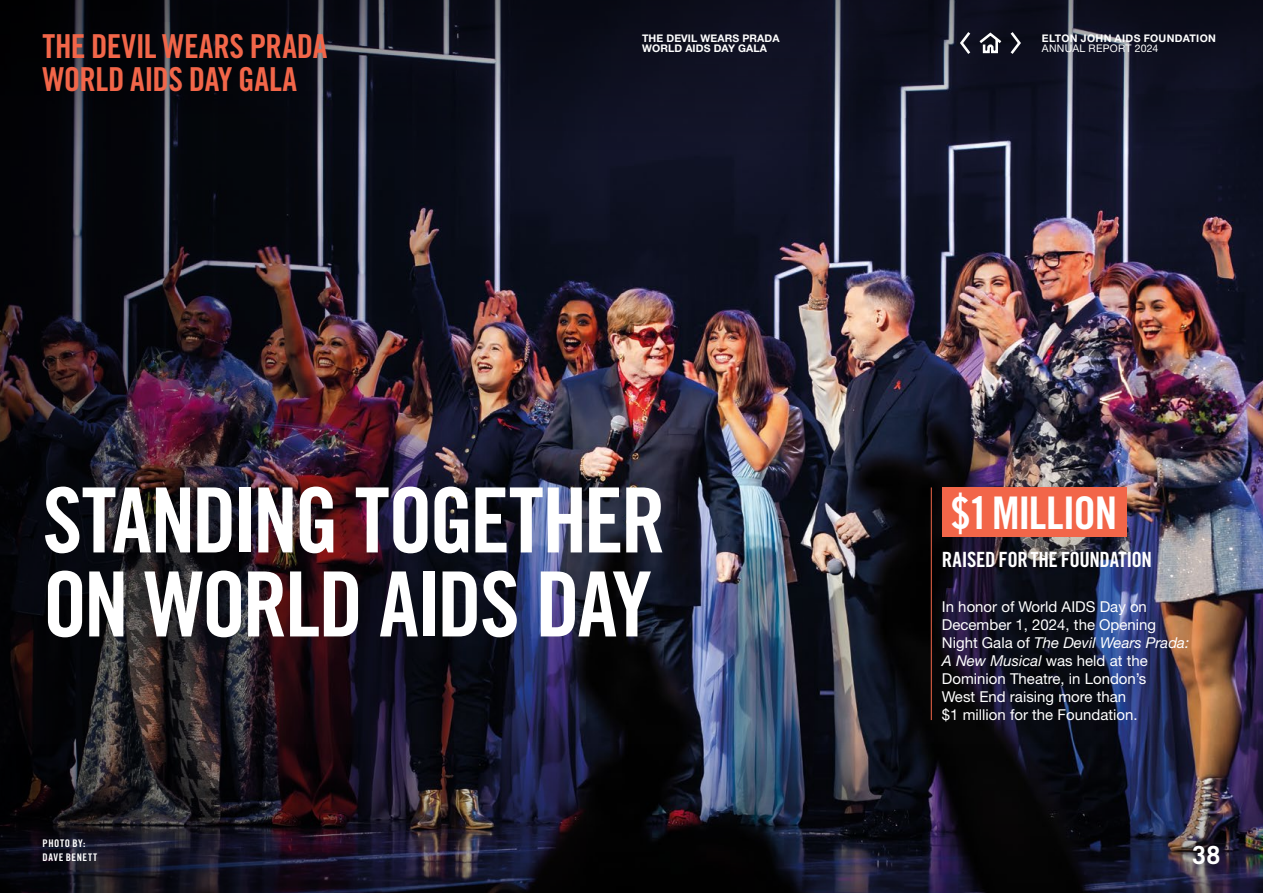
<style>
.page{position:relative;width:1263px;height:893px;background:#fff}
.page>*{position:absolute;margin:0;border:0;box-sizing:border-box;transform-origin:0 0}
.MainheadLevel9{font:90px/84px "Trade Gothic LT Std Bd Cn 20";letter-spacing:-.035em;color:#fff}
.t1{font:45px "Trade Gothic LT Std Bd Cn 20";letter-spacing:-.03em;color:#fff}
.MainheadLevel1{font:33px/33px "Trade Gothic LT Std Bd Cn 20";letter-spacing:-.015em;color:#f26649}
.t2{font:700 24.9px "Trade Gothic LT Std";color:#fff}
.NumberHeadingLevel1{font:21px "Trade Gothic LT Std Bd Cn 20";letter-spacing:-.02em;color:#fff}
.BodyTextLevel2{font:15px/18px "Helvetica Neue LT Std";color:#fff}
.RunningHeader1{font:700 10.5px/10.5px "Helvetica Neue LT Std";letter-spacing:.01em;color:#fff}
.RunningHeader1-2{font:700 10.5px "Helvetica Neue LT Std";letter-spacing:.035em;color:#fff}
.PictureCaptionLevel1{font:10.5px/13.5px "Trade Gothic LT Std Bd Cn 20";letter-spacing:.055em;color:#fff}
.t3{font:10.5px "Helvetica Neue LT Std";letter-spacing:.03em;color:#fff}
.s1{font-style:italic}
</style>
<div class="page">
<img style="left:522px;top:149px;width:741px;height:595px">
<svg style="left:522px;top:0;width:741px;height:149px;background:#141626"></svg>
<img style="left:0;top:0;width:522px;height:744px">
<img style="left:0;top:744px;width:1263px;height:149px">
<hr style="left:931px;top:487px;width:1px;height:233px;background:#f26649">
<svg style="left:979px;top:33px;width:23px;height:20px"></svg>
<svg style="left:1008px;top:32px;width:14px;height:22px"></svg>
<svg style="left:958px;top:32px;width:15px;height:22px"></svg>
<div style="left:942px;top:488px;width:185px;height:49px;background:#f26649"></div>
<p class="MainheadLevel1" style="left:43px;top:29px;width:286px">THE DEVIL WEARS PRADA<br>WORLD AIDS DAY GALA</p>
<p class="RunningHeader1" style="left:642px;top:32px;width:139px">THE DEVIL WEARS PRADA<br>WORLD AIDS DAY GALA</p>
<p class="RunningHeader1-2" style="left:1042px;top:31px;width:176px">ELTON JOHN AIDS FOUNDATION</p>
<p class="t3" style="left:1042px;top:42px;width:118px">ANNUAL REPORT 2024</p>
<p class="MainheadLevel9" style="left:43px;top:478px;width:625px">STANDING TOGETHER<br>ON WORLD AIDS DAY</p>
<p class="t1" style="left:950px;top:485px;width:168px">$1MILLION</p>
<p class="NumberHeadingLevel1" style="left:942px;top:547px;width:211px">RAISED FOR THE FOUNDATION</p>
<h3 class="BodyTextLevel2" style="left:942px;top:597px;width:249px">In honor of World AIDS Day on<br>December 1, 2024, the Opening<br>Night Gala of <span class="s1">The Devil Wears Prada:<br>A New Musical</span> was held at the<br>Dominion Theatre, in London’s<br>West End raising more than<br>$1 million for the Foundation.</h3>
<p class="PictureCaptionLevel1" style="left:43px;top:837px;width:56px">PHOTO BY:<br>DAVE BENETT</p>
<p class="t2" style="left:1192px;top:840px;width:30px">38</p>
</div>
